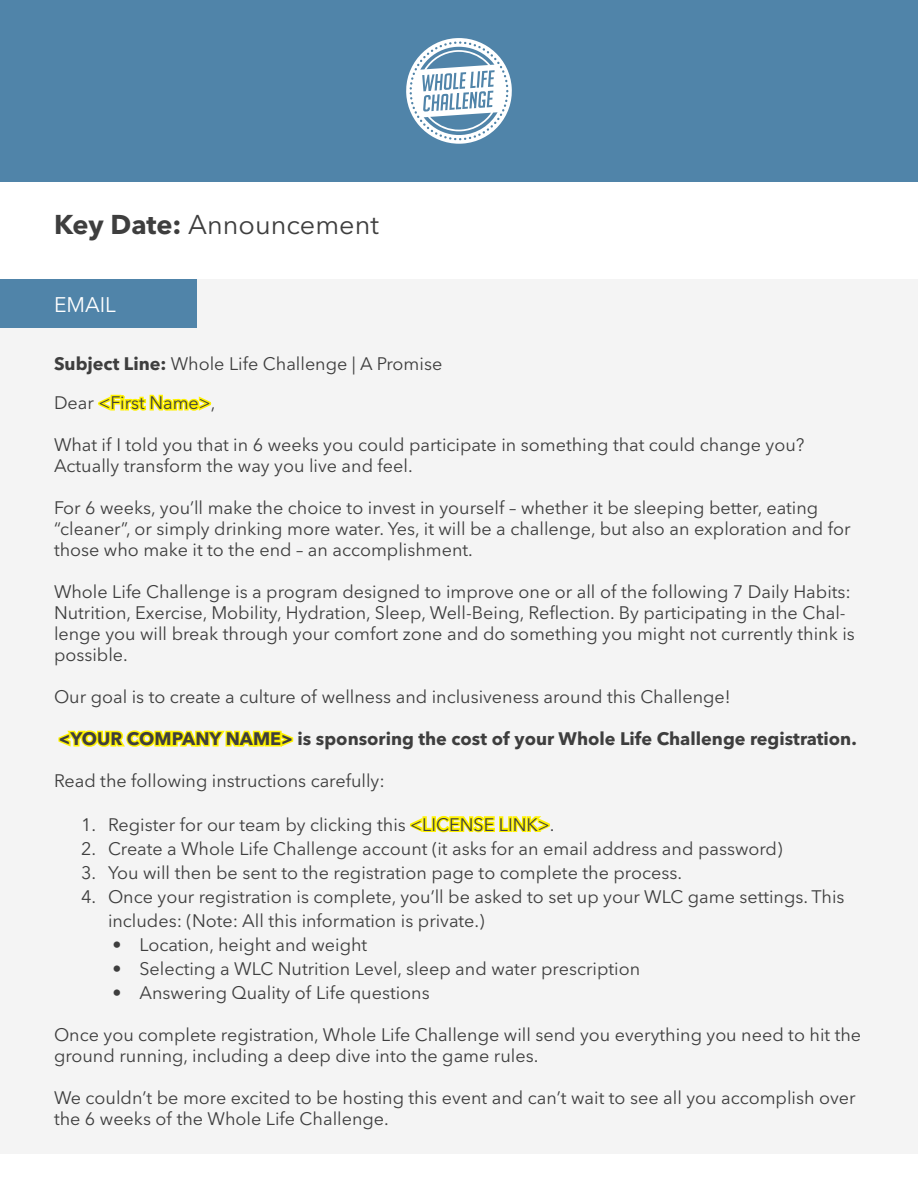
<style>
.page{position:relative;width:918px;height:1188px;background:#fff}
.page>*{position:absolute;margin:0;border:0;box-sizing:border-box;transform-origin:0 0}
.t1{font:27px "Avenir Next LT Pro";color:#3e3e3e}
.t2{font:21px "Avenir Next LT Pro";color:#fff}
.t3{font:18px/21px "Avenir Next LT Pro";color:#3e3e3e}
.t4{font:700 18px "Avenir Next LT Pro";color:#3e3e3e}
.s1{font-weight:700}
</style>
<div class="page">
<div style="left:0;top:0;width:918px;height:182px;background:#5084a9"></div>
<svg style="left:406px;top:38px;width:106px;height:106px"></svg>
<div style="left:0;top:279px;width:918px;height:875px;background:#f4f4f4"></div>
<div style="left:0;top:279px;width:196px;height:49px;background:#5084a9"></div>
<svg style="left:98px;top:394px;width:114px;height:17px"></svg>
<svg style="left:58px;top:730px;width:236px;height:17px;background:#fcf23d"></svg>
<svg style="left:409px;top:815px;width:142px;height:18px"></svg>
<p class="t1" style="left:54px;top:208px;width:326px"><span class="s1">Key Date:</span> Announcement</p>
<p class="t2" style="left:54px;top:293px;width:63px">EMAIL</p>
<p class="t3" style="left:54px;top:353px;width:390px"><span class="s1">Subject Line:</span> Whole Life Challenge | A Promise</p>
<p class="t3" style="left:54px;top:392px;width:163px">Dear &lt;First Name&gt;,</p>
<p class="t3" style="left:54px;top:434px;width:752px">What if I told you that in 6 weeks you could participate in something that could change you?<br>Actually transform the way you live and feel.</p>
<p class="t3" style="left:54px;top:497px;width:798px">For 6 weeks, you’ll make the choice to invest in yourself – whether it be sleeping better, eating “cleaner”, or simply drinking more water. Yes, it will be a challenge, but also an exploration and for those who make it to the end – an accomplishment.</p>
<p class="t3" style="left:54px;top:581px;width:802px">Whole Life Challenge is a program designed to improve one or all of the following 7 Daily Habits:<br>Nutrition, Exercise, Mobility, Hydration, Sleep, Well-Being, Reflection. By participating in the Chal&shy;lenge you will break through your comfort zone and do something you might not currently think is possible.</p>
<p class="t3" style="left:54px;top:686px;width:678px">Our goal is to create a culture of wellness and inclusiveness around this Challenge!</p>
<p class="t4" style="left:58px;top:728px;width:800px">&lt;YOUR COMPANY NAME&gt; is sponsoring the cost of your Whole Life Challenge registration.</p>
<p class="t3" style="left:54px;top:770px;width:332px">Read the following instructions carefully:</p>
<p class="t3" style="left:81px;top:814px;width:475px">1. Register for our team by clicking this &lt;LICENSE LINK&gt;.</p>
<p class="t3" style="left:81px;top:838px;width:703px">2. Create a Whole Life Challenge account (it asks for an email address and password)</p>
<p class="t3" style="left:81px;top:862px;width:603px">3. You will then be sent to the registration page to complete the process.</p>
<p class="t3" style="left:108px;top:884px;width:738px;line-height:24px;text-indent:-27px">4. Once your registration is complete, you’ll be asked to set up your WLC game settings. This includes: (Note: All this information is private.)</p>
<p class="t3" style="left:112px;top:934px;width:256px">• Location, height and weight</p>
<p class="t3" style="left:112px;top:958px;width:529px">• Selecting a WLC Nutrition Level, sleep and water prescription</p>
<p class="t3" style="left:112px;top:982px;width:319px">• Answering Quality of Life questions</p>
<p class="t3" style="left:54px;top:1024px;width:809px">Once you complete registration, Whole Life Challenge will send you everything you need to hit the ground running, including a deep dive into the game rules.</p>
<p class="t3" style="left:54px;top:1087px;width:803px">We couldn’t be more excited to be hosting this event and can’t wait to see all you accomplish over the 6 weeks of the Whole Life Challenge.</p>
</div>
